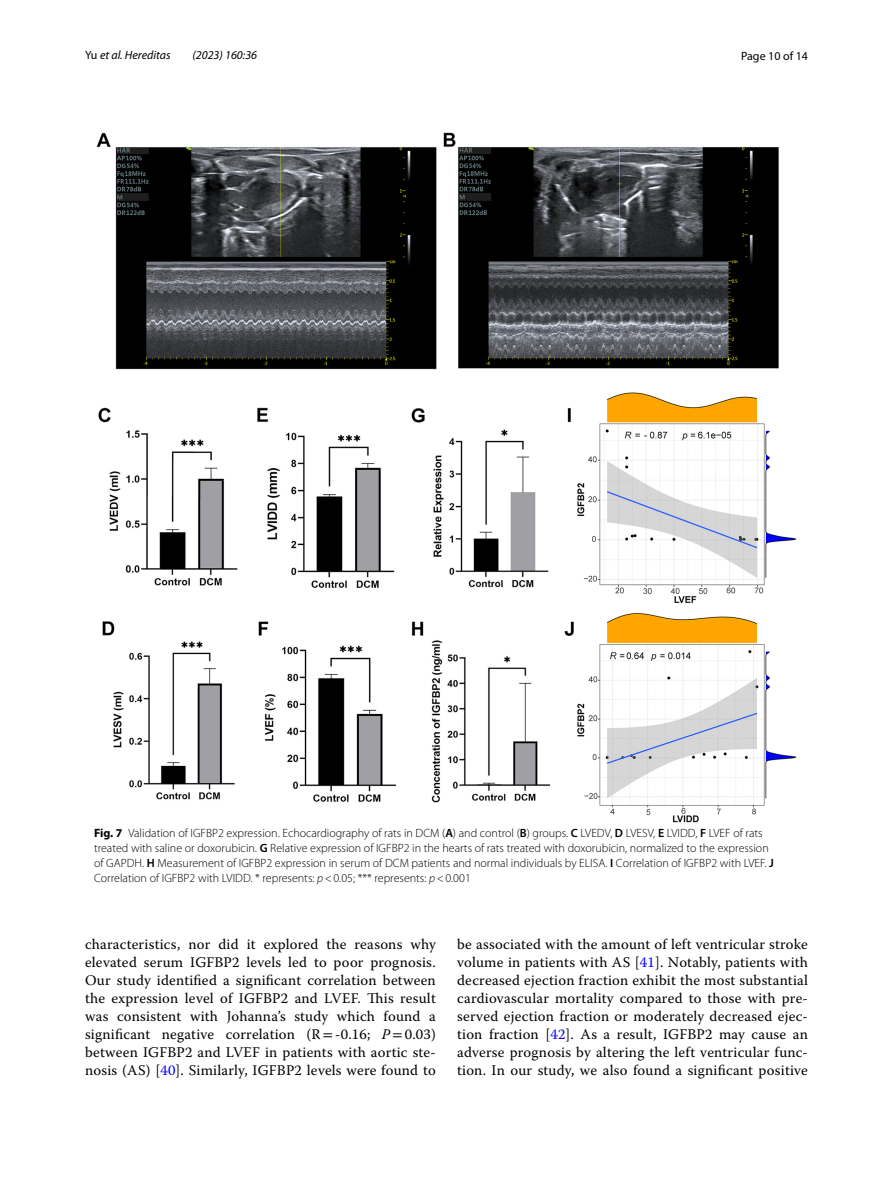
<style>
.page{position:relative;width:893px;height:1187px;background:#fff}
.page>*{position:absolute;margin:0;border:0;box-sizing:border-box;transform-origin:0 0}
.t1{font:14.7px/18px "Warnock Pro";letter-spacing:.015em;color:#000;text-align:justify}
.t2{font:300 12px/15px "Myriad Pro";color:#000}
.t3{font:italic 12px "Myriad Pro";color:#000}
.t4{font:12px "Myriad Pro";color:#000}
.s1{font-style:normal}
.s2{font-weight:700}
.s3{font-weight:600}
.s4{font-style:italic}
.s5{font-family:"STIX"}
.s6{color:#00f}
</style>
<div class="page">
<img style="left:96px;top:133px;width:701px;height:689px">
<p class="t3" style="left:85px;top:48px;width:87px"><span class="s1">Yu</span> et al. Hereditas</p>
<p class="t3" style="left:192px;top:48px;width:66px">(2023) 160:36</p>
<p class="t4" style="left:741px;top:48px;width:68px">Page 10 of 14</p>
<p class="t2" style="left:94px;top:826px;width:681px"><span class="s2">Fig. 7</span> Validation of IGFBP2 expression. Echocardiography of rats in DCM (<span class="s3">A</span>) and control (<span class="s3">B</span>) groups. <span class="s3">C</span> LVEDV, <span class="s3">D</span> LVESV, <span class="s3">E</span> LVIDD, <span class="s3">F</span> LVEF of rats treated with saline or doxorubicin. <span class="s3">G</span> Relative expression of IGFBP2 in the hearts of rats treated with doxorubicin, normalized to the expression of GAPDH. <span class="s3">H</span> Measurement of IGFBP2 expression in serum of DCM patients and normal individuals by ELISA. <span class="s3">I</span> Correlation of IGFBP2 with LVEF. <span class="s3">J </span>Correlation of IGFBP2 with LVIDD. * represents: <span class="s4">p</span>&lt;0.05; *** represents: <span class="s4">p</span>&lt;0.001</p>
<p class="t1" style="left:85px;top:935px;width:352px">characteristics, nor did it explored the reasons why elevated serum IGFBP2 levels led to poor prognosis.<br>Our study identified a significant correlation between the expression level of IGFBP2 and LVEF. This result was consistent with Johanna’s study which found a significant negative correlation (R<span class="s5">=</span>-0.16; <span class="s4">P</span><span class="s5">=</span>0.03) between IGFBP2 and LVEF in patients with aortic ste&shy;nosis (AS) [<span class="s6">40</span>]. Similarly, IGFBP2 levels were found to</p>
<p class="t1" style="left:457px;top:935px;width:352px">be associated with the amount of left ventricular stroke volume in patients with AS [<span class="s6">41</span>]. Notably, patients with decreased ejection fraction exhibit the most substantial cardiovascular mortality compared to those with pre&shy;served ejection fraction or moderately decreased ejec&shy;tion fraction [<span class="s6">42</span>]. As a result, IGFBP2 may cause an adverse prognosis by altering the left ventricular func&shy;tion. In our study, we also found a significant positive</p>
</div>
